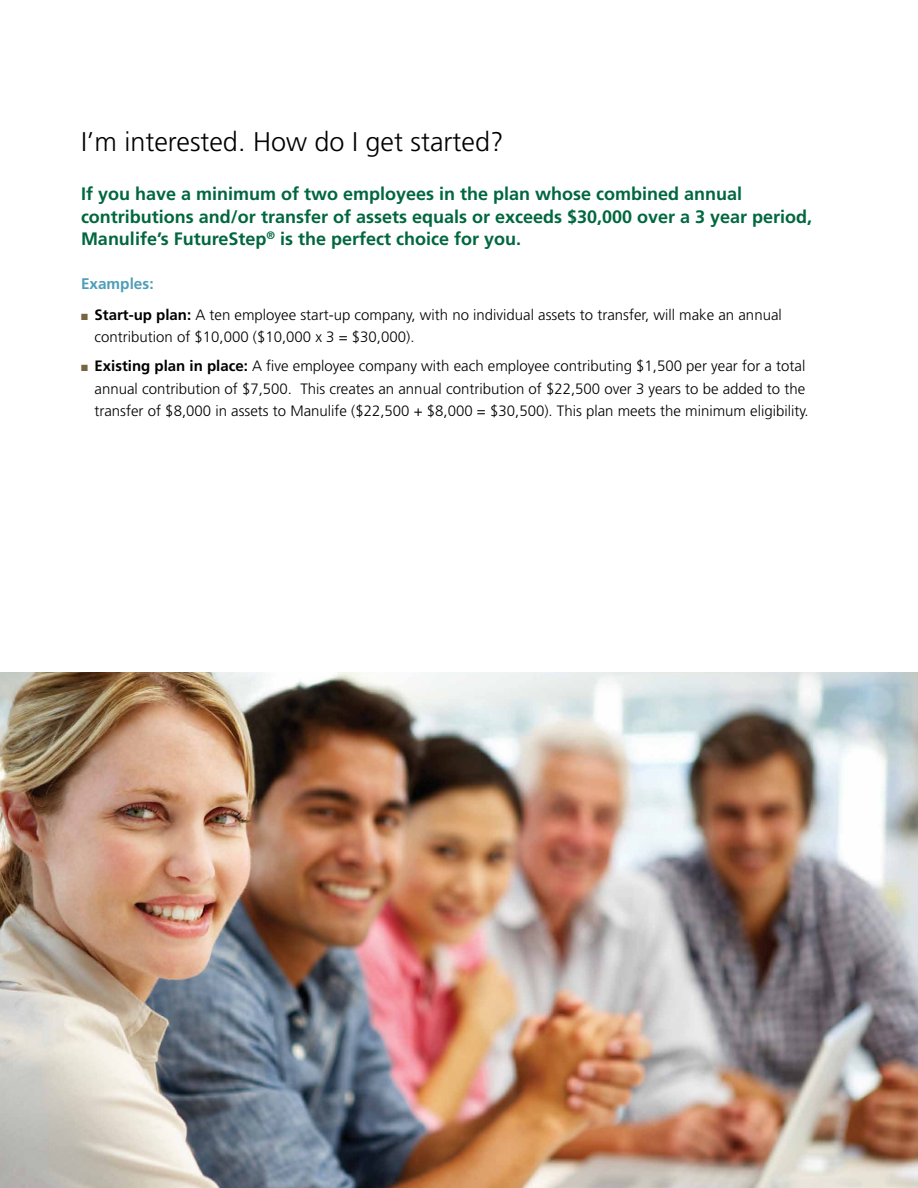
<style>
.page{position:relative;width:918px;height:1188px;background:#fff}
.page>*{position:absolute;margin:0;border:0;box-sizing:border-box;transform-origin:0 0}
.t1{font:300 27px "Frutiger";color:#000}
.t2{font:700 18px/22.5px "Frutiger";color:#00673e}
.t3{font:700 15.3px "Frutiger";color:#4e9eb8}
.t4{font:300 15px/22.5px "Frutiger";color:#000}
.s1{color:#776441}
.s2{font-weight:700}
</style>
<div class="page">
<img style="left:0;top:672px;width:918px;height:516px">
<h1 class="t1" style="left:81px;top:126px;width:424px">I’m interested. How do I get started?</h1>
<p class="t2" style="left:81px;top:183px;width:733px">If you have a minimum of two employees in the plan whose combined annual contributions and/or transfer of assets equals or exceeds $30,000 over a 3 year period,<br>Manulife’s FutureStep<sup>®</sup> is the perfect choice for you.</p>
<p class="t3" style="left:81px;top:274px;width:74px">Examples:</p>
<p class="t4" style="left:94px;top:303px;width:689px;text-indent:-13px"><span class="s1">■</span> <span class="s2">Start-up plan:</span> A ten employee start-up company, with no individual assets to transfer, will make an annual contribution of $10,000 ($10,000 x 3 = $30,000).</p>
<p class="t4" style="left:94px;top:355px;width:716px;text-indent:-13px"><span class="s1">■</span> <span class="s2">Existing plan in place:</span> A five employee company with each employee contributing $1,500 per year for a total annual contribution of $7,500. This creates an annual contribution of $22,500 over 3 years to be added to the transfer of $8,000 in assets to Manulife ($22,500 + $8,000 = $30,500). This plan meets the minimum eligibility.</p>
</div>
